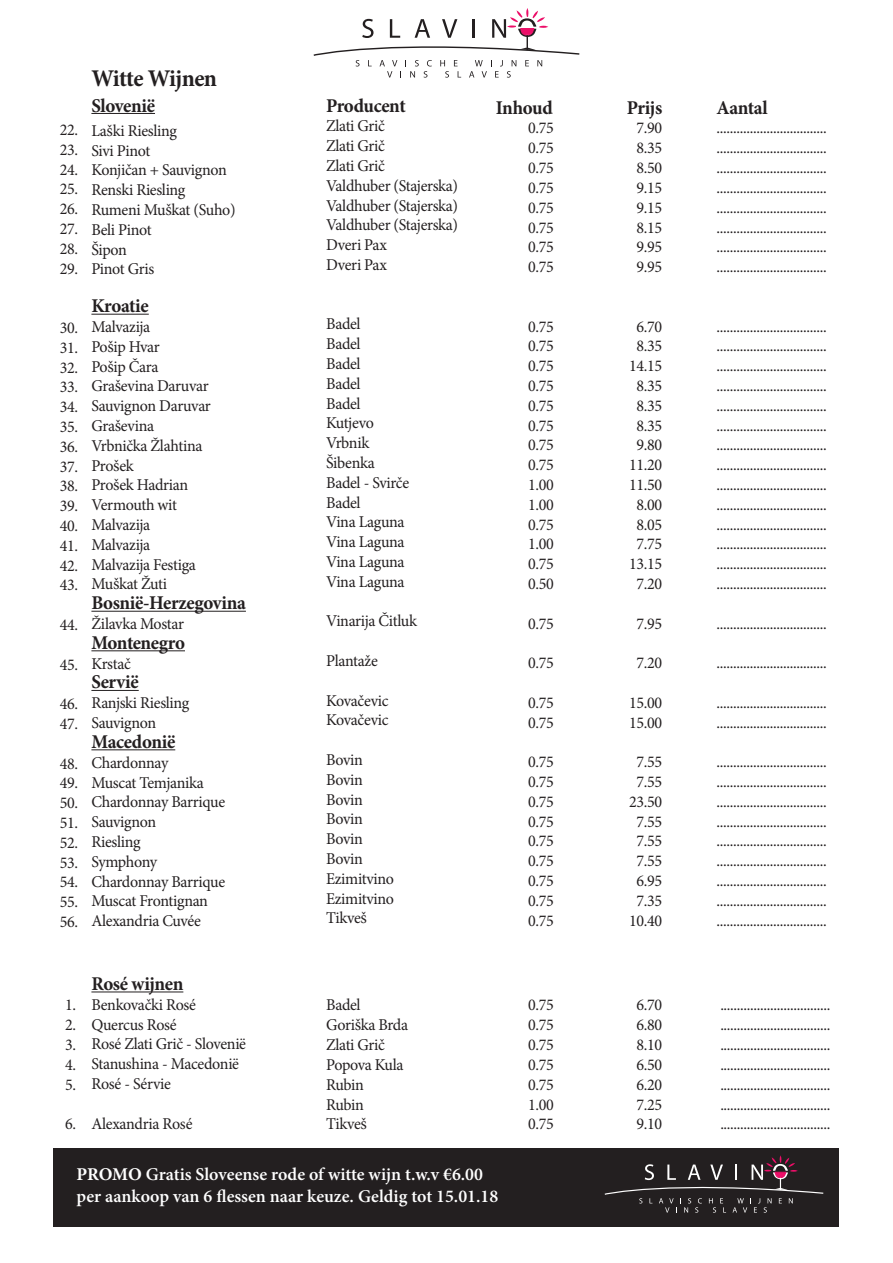
<style>
.page{position:relative;width:893px;height:1263px;background:#fff}
.page>*{position:absolute;margin:0;border:0;box-sizing:border-box;transform-origin:0 0}
.t1{font:700 24px "Minion Pro";letter-spacing:-.025em;color:#231f20}
.t2{font:700 19.5px "Minion Pro";letter-spacing:-.02em;color:#231f20}
.t3{font:600 18px/21.6px "Minion Pro";color:#fff}
.t4{font:16.5px/19.8px "Minion Pro";letter-spacing:-.02em;color:#231f20}
.s1{font-weight:700}
</style>
<div class="page">
<svg style="left:313px;top:8px;width:267px;height:70px"></svg>
<hr style="left:91px;top:113px;width:64px;height:1px;background:#231f20">
<hr style="left:91px;top:314px;width:58px;height:1px;background:#231f20">
<hr style="left:91px;top:611px;width:155px;height:1px;background:#231f20">
<hr style="left:91px;top:650px;width:94px;height:1px;background:#231f20">
<hr style="left:91px;top:690px;width:48px;height:1px;background:#231f20">
<hr style="left:91px;top:749px;width:84px;height:1px;background:#231f20">
<hr style="left:91px;top:991px;width:92px;height:1px;background:#231f20">
<div style="left:54px;top:1148px;width:785px;height:79px;background:#231f20"></div>
<svg style="left:604px;top:1155px;width:220px;height:57px"></svg>
<p class="t4" style="left:60px;top:120px;width:20px;text-align:justify">22.<br>23.<br>24.<br>25.<br>26.<br>27.<br>28.<br>29.</p>
<p class="t4" style="left:60px;top:318px;width:20px;text-align:justify">30.<br>31.<br>32.<br>33.<br>34.<br>35.<br>36.<br>37.<br>38.<br>39.<br>40.<br>41.<br>42.<br>43.</p>
<p class="t4" style="left:60px;top:615px;width:20px">44.</p>
<p class="t4" style="left:60px;top:654px;width:20px">45.</p>
<p class="t4" style="left:60px;top:694px;width:20px">46.<br>47.</p>
<p class="t4" style="left:60px;top:753px;width:20px;text-align:justify">48.<br>49.<br>50.<br>51.<br>52.<br>53.<br>54.<br>55.<br>56.</p>
<h1 class="t1" style="left:91px;top:61px;width:127px">Witte Wijnen</h1>
<p class="t2" style="left:91px;top:92px;width:65px">Slovenië</p>
<p class="t4" style="left:91px;top:121px;width:146px">LaŠki Riesling<br>Sivi Pinot<br>Konjičan + Sauvignon<br>Renski Riesling<br>Rumeni MuŠkat (Suho)<br>Beli Pinot<br>Šipon<br>Pinot Gris</p>
<p class="t2" style="left:91px;top:292px;width:59px">Kroatie</p>
<p class="t4" style="left:91px;top:317px;width:121px">Malvazija<br>PoŠip Hvar<br>PoŠip Čara<br>GraŠevina Daruvar<br>Sauvignon Daruvar<br>GraŠevina<br>Vrbnička Žlahtina<br>ProŠek<br>ProŠek Hadrian<br>Vermouth wit<br>Malvazija<br>Malvazija<br>Malvazija Festiga<br>MuŠkat Žuti</p>
<p class="t2" style="left:91px;top:589px;width:156px">Bosnië-Herzegovina</p>
<p class="t4" style="left:91px;top:614px;width:94px">Žilavka Mostar</p>
<p class="t2" style="left:91px;top:629px;width:95px">Montenegro</p>
<p class="t4" style="left:91px;top:654px;width:41px">Krstač</p>
<p class="t2" style="left:91px;top:668px;width:49px">Servië</p>
<p class="t4" style="left:91px;top:693px;width:99px">Ranjski Riesling<br>Sauvignon</p>
<p class="t2" style="left:91px;top:728px;width:85px">Macedonië</p>
<p class="t4" style="left:91px;top:753px;width:135px">Chardonnay<br>Muscat Temjanika<br>Chardonnay Barrique<br>Sauvignon<br>Riesling<br>Symphony<br>Chardonnay Barrique<br>Muscat Frontignan<br>Alexandria Cuvée</p>
<p class="t4" style="left:65px;top:995px;width:13px;text-align:justify">1.<br>2.<br>3.<br>4.<br>5.</p>
<p class="t4" style="left:65px;top:1114px;width:13px">6.</p>
<p class="t2" style="left:91px;top:970px;width:93px">Rosé wijnen</p>
<p class="t4" style="left:91px;top:995px;width:156px">Benkovački Rosé<br>Quercus Rosé<br>Rosé Zlati Grič - Slovenië<br>Stanushina - Macedonië<br>Rosé - Sérvie</p>
<p class="t4" style="left:91px;top:1113px;width:103px">Alexandria Rosé</p>
<p class="t2" style="left:326px;top:92px;width:81px">Producent</p>
<p class="t4" style="left:326px;top:116px;width:134px">Zlati Grič<br>Zlati Grič<br>Zlati Grič<br>Valdhuber (Stajerska)<br>Valdhuber (Stajerska)<br>Valdhuber (Stajerska)<br>Dveri Pax<br>Dveri Pax</p>
<p class="t4" style="left:326px;top:314px;width:85px">Badel<br>Badel<br>Badel<br>Badel<br>Badel<br>Kutjevo<br>Vrbnik<br>Šibenka<br>Badel - Svirče<br>Badel<br>Vina Laguna<br>Vina Laguna<br>Vina Laguna<br>Vina Laguna</p>
<p class="t4" style="left:326px;top:611px;width:92px">Vinarija Čitluk</p>
<p class="t4" style="left:326px;top:651px;width:53px">Plantaže</p>
<p class="t4" style="left:326px;top:690px;width:64px">Kovačevic<br>Kovačevic</p>
<p class="t4" style="left:326px;top:750px;width:69px">Bovin<br>Bovin<br>Bovin<br>Bovin<br>Bovin<br>Bovin<br>Ezimitvino<br>Ezimitvino<br>TikveŠ</p>
<p class="t2" style="left:496px;top:94px;width:58px">Inhoud</p>
<p class="t4" style="left:528px;top:118px;width:27px;text-align:justify">0.75<br>0.75<br>0.75<br>0.75<br>0.75<br>0.75<br>0.75<br>0.75</p>
<p class="t4" style="left:528px;top:316px;width:27px;text-align:justify">0.75<br>0.75<br>0.75<br>0.75<br>0.75<br>0.75<br>0.75<br>0.75<br>1.00<br>1.00<br>0.75<br>1.00<br>0.75<br>0.50</p>
<p class="t4" style="left:528px;top:613px;width:27px">0.75</p>
<p class="t4" style="left:528px;top:653px;width:27px">0.75</p>
<p class="t4" style="left:528px;top:693px;width:27px">0.75<br>0.75</p>
<p class="t4" style="left:528px;top:752px;width:27px;text-align:justify">0.75<br>0.75<br>0.75<br>0.75<br>0.75<br>0.75<br>0.75<br>0.75<br>0.75</p>
<p class="t2" style="left:627px;top:94px;width:37px">Prijs</p>
<p class="t4" style="left:637px;top:118px;width:27px;text-align:justify">7.90<br>8.35<br>8.50<br>9.15<br>9.15<br>8.15<br>9.95<br>9.95</p>
<p class="t4" style="left:629px;top:316px;width:35px;text-align:center">6.70<br>8.35<br>14.15<br>8.35<br>8.35<br>8.35<br>9.80<br>11.20<br>11.50<br>8.00<br>8.05<br>7.75<br>13.15<br>7.20</p>
<p class="t4" style="left:637px;top:613px;width:27px">7.95</p>
<p class="t4" style="left:637px;top:653px;width:27px">7.20</p>
<p class="t4" style="left:629px;top:693px;width:35px">15.00<br>15.00</p>
<p class="t4" style="left:629px;top:752px;width:35px;text-align:center">7.55<br>7.55<br>23.50<br>7.55<br>7.55<br>7.55<br>6.95<br>7.35<br>10.40</p>
<p class="t2" style="left:716px;top:94px;width:53px">Aantal</p>
<p class="t4" style="left:716px;top:118px;width:112px;text-align:justify">................................. ................................. ................................. ................................. ................................. ................................. ................................. .................................</p>
<p class="t4" style="left:716px;top:316px;width:112px;text-align:justify">................................. ................................. ................................. ................................. ................................. ................................. ................................. ................................. ................................. ................................. ................................. ................................. ................................. .................................</p>
<p class="t4" style="left:716px;top:613px;width:112px">.................................</p>
<p class="t4" style="left:716px;top:653px;width:112px">.................................</p>
<p class="t4" style="left:716px;top:693px;width:112px">................................. .................................</p>
<p class="t4" style="left:716px;top:752px;width:112px;text-align:justify">................................. ................................. ................................. ................................. ................................. ................................. ................................. ................................. .................................</p>
<p class="t4" style="left:326px;top:995px;width:84px">Badel<br>GoriŠka Brda<br>Zlati Grič<br>Popova Kula<br>Rubin<br>Rubin<br>TikveŠ</p>
<p class="t4" style="left:528px;top:995px;width:27px;text-align:justify">0.75<br>0.75<br>0.75<br>0.75<br>0.75<br>1.00<br>0.75</p>
<p class="t4" style="left:636px;top:995px;width:27px;text-align:justify">6.70<br>6.80<br>8.10<br>6.50<br>6.20<br>7.25<br>9.10</p>
<p class="t4" style="left:720px;top:995px;width:112px;text-align:justify">................................. ................................. ................................. ................................. ................................. ................................. .................................</p>
<p class="t3" style="left:77px;top:1163px;width:423px"><span class="s1">PROMO</span> Gratis Sloveense rode of witte wijn t.w.v €6.00 per aankoop van 6 flessen naar keuze. Geldig tot 15.01.18</p>
</div>
